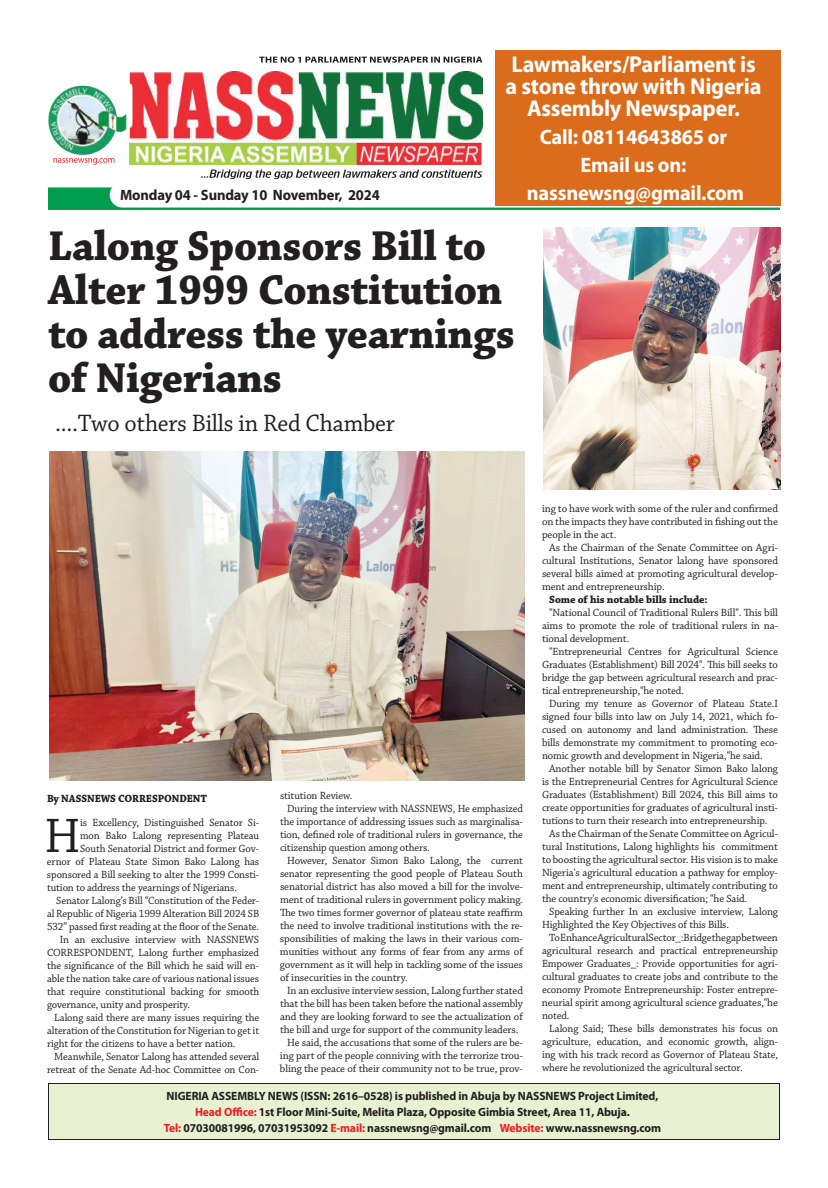
<style>
.page{position:relative;width:828px;height:1188px;background:#fff}
.page>*{position:absolute;margin:0;border:0;box-sizing:border-box;transform-origin:0 0}
.t1{font:51px "Chaparral Pro";color:#231f20}
.t2{font:700 44px/44px "Chaparral Pro";letter-spacing:-.01em;color:#231f20}
.t3{font:25px "Chaparral Pro";letter-spacing:-.01em;color:#231f20}
.t4{font:700 23px/22px "Myriad Pro";letter-spacing:-.01em;color:#fff;text-align:center}
.t5{font:700 21px/28px "Myriad Pro";letter-spacing:-.01em;color:#fff;text-align:center}
.t6{font:700 15px "Myriad Pro";letter-spacing:-.01em;color:#231f20}
.t7{font:700 12px/16px "Myriad Pro";letter-spacing:-.01em;color:#231f20;text-align:center}
.t8{font:11px/13px "Chaparral Pro";letter-spacing:-.01em;color:#231f20;text-align:justify}
.t9{font:700 11px "Chaparral Pro";letter-spacing:-.01em;color:#231f20}
.s1{color:#ee1d23}
</style>
<div class="page">
<div style="left:48px;top:1084px;width:732px;height:56px;background:#e8f1d1"></div>
<div style="left:48px;top:1083px;width:732px;height:57px;border:1px solid #231f20"></div>
<svg style="left:48px;top:187px;width:732px;height:23px"></svg>
<div style="left:495px;top:50px;width:286px;height:156px;background:#db6c1b"></div>
<img style="left:129px;top:71px;width:354px;height:94px">
<img style="left:48px;top:85px;width:79px;height:71px">
<svg style="left:201px;top:170px;width:281px;height:9px"></svg>
<svg style="left:259px;top:57px;width:223px;height:6px"></svg>
<svg style="left:53px;top:158px;width:62px;height:7px"></svg>
<img style="left:49px;top:451px;width:476px;height:329px">
<img style="left:543px;top:228px;width:237px;height:262px">
<h3 class="t6" style="left:120px;top:185px;width:261px">Monday 04 - Sunday 10 November, 2024</h3>
<h3 class="t4" style="left:506px;top:53px;width:257px">Lawmakers/Parliament is a stone throw with Nigeria<br>Assembly Newspaper.</h3>
<h3 class="t5" style="left:527px;top:122px;width:219px">Call: 08114643865 or<br>Email us on: nassnewsng@gmail.com</h3>
<h2 class="t2" style="left:48px;top:226px;width:468px">Lalong Sponsors Bill to<br>Alter 1999 Constitution to address the yearnings of Nigerians</h2>
<h3 class="t3" style="left:55px;top:409px;width:341px">....Two others Bills in Red Chamber</h3>
<p class="t9" style="left:47px;top:792px;width:162px">By NASSNEWS CORRESPONDENT</p>
<h1 class="t1" style="left:44px;top:807px;width:38px">H</h1>
<p class="t8" style="left:80px;top:816px;width:181px">is Excellency, Distinguished Senator Si-</p>
<p class="t8" style="left:80px;top:829px;width:181px">mon Bako Lalong representing Plateau</p>
<p class="t8" style="left:80px;top:842px;width:181px">South Senatorial District and former Gov-</p>
<p class="t8" style="left:47px;top:855px;width:214px">ernor of Plateau State Simon Bako Lalong has</p>
<p class="t8" style="left:47px;top:868px;width:214px">sponsored a Bill seeking to alter the 1999 Consti-</p>
<p class="t8" style="left:47px;top:881px;width:191px">tution to address the yearnings of Nigerians.</p>
<p class="t8" style="left:56px;top:894px;width:204px">Senator Lalong’s Bill “Constitution of the Feder-</p>
<p class="t8" style="left:47px;top:907px;width:214px">al Republic of Nigeria 1999 Alteration Bill 2024 SB</p>
<p class="t8" style="left:47px;top:920px;width:214px">532” passed first reading at the floor of the Senate.</p>
<p class="t8" style="left:60px;top:933px;width:201px">In an exclusive interview with NASSNEWS</p>
<p class="t8" style="left:47px;top:946px;width:214px">CORRESPONDENT, Lalong further emphasized</p>
<p class="t8" style="left:47px;top:959px;width:214px">the significance of the Bill which he said will en-</p>
<p class="t8" style="left:47px;top:972px;width:214px">able the nation take care of various national issues</p>
<p class="t8" style="left:47px;top:985px;width:214px">that require constitutional backing for smooth</p>
<p class="t8" style="left:47px;top:998px;width:145px">governance, unity and prosperity.</p>
<p class="t8" style="left:54px;top:1011px;width:207px">Lalong said there are many issues requiring the</p>
<p class="t8" style="left:47px;top:1024px;width:214px">alteration of the Constitution for Nigerian to get it</p>
<p class="t8" style="left:47px;top:1037px;width:190px">right for the citizens to have a better nation.</p>
<p class="t8" style="left:54px;top:1050px;width:207px">Meanwhile, Senator Lalong has attended several</p>
<p class="t8" style="left:47px;top:1063px;width:214px">retreat of the Senate Ad-hoc Committee on Con-</p>
<p class="t8" style="left:280px;top:789px;width:74px">stitution Review.</p>
<p class="t8" style="left:287px;top:802px;width:237px">During the interview with NASSNEWS, He emphasized</p>
<p class="t8" style="left:280px;top:815px;width:244px">the importance of addressing issues such as marginalisa-</p>
<p class="t8" style="left:280px;top:828px;width:244px">tion, defined role of traditional rulers in governance, the</p>
<p class="t8" style="left:280px;top:841px;width:151px">citizenship question among others.</p>
<p class="t8" style="left:287px;top:854px;width:237px">However, Senator Simon Bako Lalong, the current</p>
<p class="t8" style="left:280px;top:867px;width:244px">senator representing the good people of Plateau South</p>
<p class="t8" style="left:280px;top:880px;width:244px">senatorial district has also moved a bill for the involve-</p>
<p class="t8" style="left:280px;top:893px;width:244px">ment of traditional rulers in government policy making.</p>
<p class="t8" style="left:280px;top:906px;width:244px">The two times former governor of plateau state reaffirm</p>
<p class="t8" style="left:280px;top:919px;width:244px">the need to involve traditional institutions with the re-</p>
<p class="t8" style="left:280px;top:932px;width:244px">sponsibilities of making the laws in their various com-</p>
<p class="t8" style="left:280px;top:945px;width:245px">munities without any forms of fear from any arms of</p>
<p class="t8" style="left:280px;top:958px;width:244px">government as it will help in tackling some of the issues</p>
<p class="t8" style="left:280px;top:971px;width:129px">of insecurities in the country.</p>
<p class="t8" style="left:287px;top:984px;width:237px">In an exclusive interview session, Lalong further stated</p>
<p class="t8" style="left:280px;top:997px;width:244px">that the bill has been taken before the national assembly</p>
<p class="t8" style="left:280px;top:1010px;width:244px">and they are looking forward to see the actualization of</p>
<p class="t8" style="left:280px;top:1023px;width:240px">the bill and urge for support of the community leaders.</p>
<p class="t8" style="left:287px;top:1036px;width:237px">He said, the accusations that some of the rulers are be-</p>
<p class="t8" style="left:280px;top:1049px;width:244px">ing part of the people conniving with the terrorize trou-</p>
<p class="t8" style="left:280px;top:1062px;width:244px">bling the peace of their community not to be true, prov-</p>
<p class="t8" style="left:542px;top:503px;width:238px">ing to have work with some of the ruler and confirmed on the impacts they have contributed in fishing out the people in the act.</p>
<p class="t8" style="left:542px;top:542px;width:238px;text-indent:7px">As the Chairman of the Senate Committee on Agri&shy;cultural Institutions, Senator lalong have sponsored several bills aimed at promoting agricultural develop&shy;ment and entrepreneurship.</p>
<p class="t9" style="left:549px;top:593px;width:160px">Some of his notable bills include:</p>
<p class="t8" style="left:542px;top:607px;width:237px;text-indent:7px">"National Council of Traditional Rulers Bill". This bill aims to promote the role of traditional rulers in na&shy;tional development.</p>
<p class="t8" style="left:542px;top:646px;width:238px;text-indent:7px">"Entrepreneurial Centres for Agricultural Science Graduates (Establishment) Bill 2024". This bill seeks to bridge the gap between agricultural research and prac&shy;tical entrepreneurship,"he noted.</p>
<p class="t8" style="left:542px;top:698px;width:238px;text-indent:7px">During my tenure as Governor of Plateau State.I signed four bills into law on July 14, 2021, which fo&shy;cused on autonomy and land administration. These bills demonstrate my commitment to promoting eco&shy;nomic growth and development in Nigeria,"he said.</p>
<p class="t8" style="left:549px;top:763px;width:230px">Another notable bill by Senator Simon Bako lalong</p>
<p class="t8" style="left:542px;top:776px;width:238px">is the Entrepreneurial Centres for Agricultural Science</p>
<p class="t8" style="left:542px;top:789px;width:237px">Graduates (Establishment) Bill 2024, this Bill aims to</p>
<p class="t8" style="left:542px;top:802px;width:237px">create opportunities for graduates of agricultural insti-</p>
<p class="t8" style="left:542px;top:815px;width:227px">tutions to turn their research into entrepreneurship.</p>
<p class="t8" style="left:549px;top:828px;width:230px">As the Chairman of the Senate Committee on Agricul-</p>
<p class="t8" style="left:542px;top:841px;width:238px">tural Institutions, Lalong highlights his commitment</p>
<p class="t8" style="left:542px;top:854px;width:237px">to boosting the agricultural sector. His vision is to make</p>
<p class="t8" style="left:542px;top:867px;width:237px">Nigeria's agricultural education a pathway for employ-</p>
<p class="t8" style="left:542px;top:880px;width:237px">ment and entrepreneurship, ultimately contributing to</p>
<p class="t8" style="left:542px;top:893px;width:207px">the country's economic diversification; "he Said.</p>
<p class="t8" style="left:549px;top:906px;width:230px">Speaking further In an exclusive interview, Lalong</p>
<p class="t8" style="left:542px;top:919px;width:189px">Highlighted the Key Objectives of this Bills.</p>
<p class="t8" style="left:549px;top:932px;width:230px">To Enhance Agricultural Sector_: Bridge the gap between</p>
<p class="t8" style="left:542px;top:945px;width:237px">agricultural research and practical entrepreneurship</p>
<p class="t8" style="left:542px;top:958px;width:238px">Empower Graduates_: Provide opportunities for agri-</p>
<p class="t8" style="left:542px;top:971px;width:237px">cultural graduates to create jobs and contribute to the</p>
<p class="t8" style="left:542px;top:984px;width:238px">economy Promote Entrepreneurship: Foster entrepre-</p>
<p class="t8" style="left:542px;top:997px;width:237px">neurial spirit among agricultural science graduates,"he</p>
<p class="t8" style="left:542px;top:1010px;width:29px">noted.</p>
<p class="t8" style="left:549px;top:1023px;width:230px">Lalong Said; These bills demonstrates his focus on</p>
<p class="t8" style="left:542px;top:1036px;width:237px">agriculture, education, and economic growth, align-</p>
<p class="t8" style="left:542px;top:1049px;width:238px">ing with his track record as Governor of Plateau State,</p>
<p class="t8" style="left:542px;top:1062px;width:202px">where he revolutionized the agricultural sector.</p>
<p class="t7" style="left:164px;top:1087px;width:499px">NIGERIA ASSEMBLY NEWS (ISSN: 2616–0528) is published in Abuja by NASSNEWS Project Limited,<br><span class="s1">Head Office:</span> 1st Floor Mini-Suite, Melita Plaza, Opposite Gimbia Street, Area 11, Abuja.<br><span class="s1">Tel:</span> 07030081996, 07031953092 <span class="s1">E-mail:</span> nassnewsng@gmail.com <span class="s1">Website:</span> www.nassnewsng.com</p>
</div>
